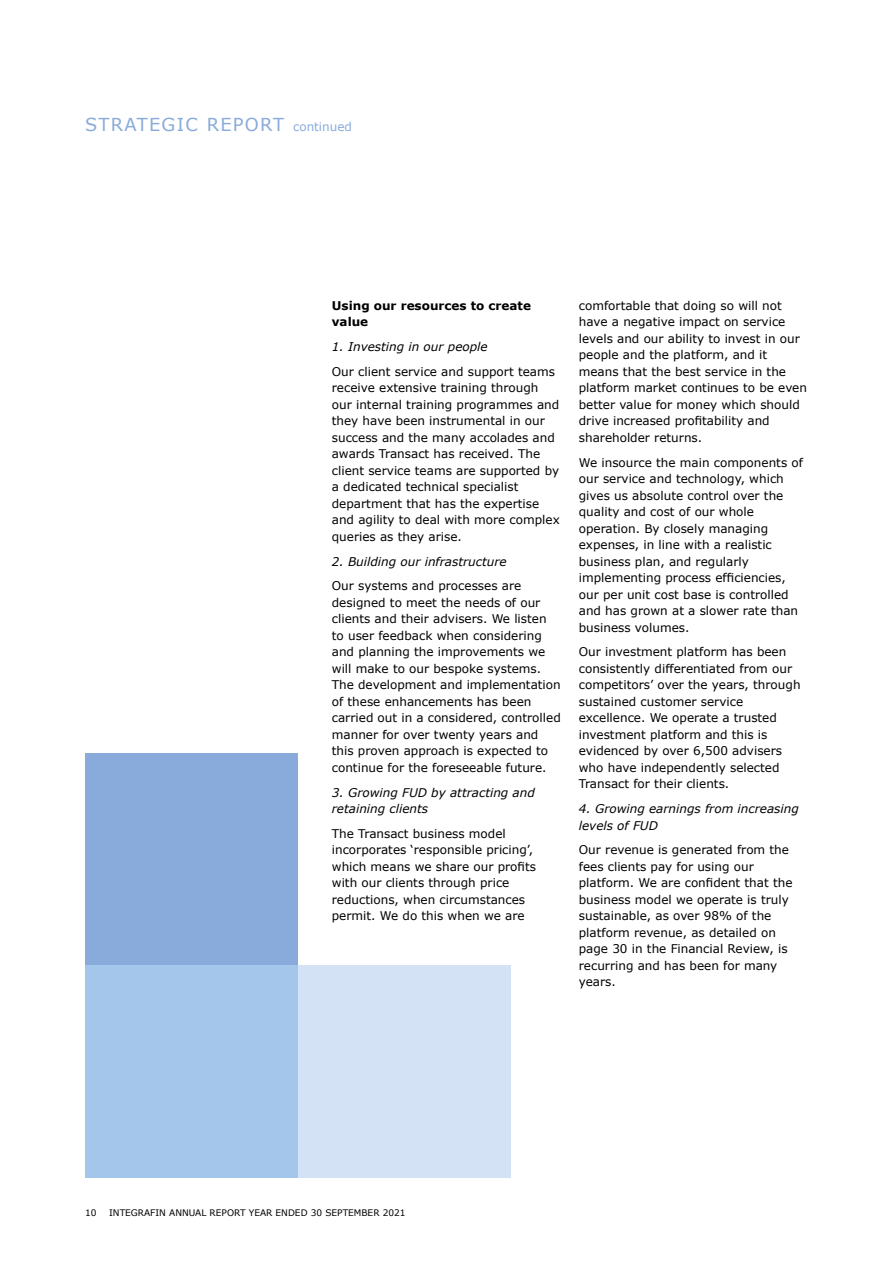
<style>
.page{position:relative;width:893px;height:1263px;background:#fff}
.page>*{position:absolute;margin:0;border:0;box-sizing:border-box;transform-origin:0 0}
.t1{font:17.85px "Verdana";letter-spacing:.07em;color:#89abdb}
.t2{font:12px/16.5px "Verdana";color:#000}
.t3{font:italic 12px/16.5px "Verdana";color:#000}
.t4{font:700 12px/16.5px "Verdana";color:#000}
.t5{font:9px "Verdana";color:#000}
.s1{font-size:12px}
</style>
<div class="page">
<div style="left:85px;top:753px;width:213px;height:212px;background:#89abdb"></div>
<div style="left:85px;top:965px;width:213px;height:213px;background:#a3c6ea"></div>
<div style="left:298px;top:965px;width:212px;height:213px;background:#d3e2f5"></div>
<h1 class="t1" style="left:85px;top:113px;width:269px">STRATEGIC REPORT <span class="s1">continued</span></h1>
<p class="t4" style="left:332px;top:297px;width:201px">Using our resources to create value</p>
<p class="t3" style="left:332px;top:339px;width:157px">1. Investing in our people</p>
<p class="t2" style="left:332px;top:363px;width:229px">Our client service and support teams receive extensive training through our internal training programmes and they have been instrumental in our success and the many accolades and awards Transact has received. The client service teams are supported by a dedicated technical specialist department that has the expertise and agility to deal with more complex queries as they arise.</p>
<p class="t3" style="left:332px;top:553px;width:176px">2. Building our infrastructure</p>
<p class="t2" style="left:332px;top:578px;width:230px">Our systems and processes are designed to meet the needs of our clients and their advisers. We listen to user feedback when considering and planning the improvements we will make to our bespoke systems.<br>The development and implementation of these enhancements has been carried out in a considered, controlled manner for over twenty years and this proven approach is expected to continue for the foreseeable future.</p>
<p class="t3" style="left:332px;top:784px;width:205px">3. Growing FUD by attracting and retaining clients</p>
<p class="t2" style="left:332px;top:825px;width:206px">The Transact business model incorporates ‘responsible pricing’, which means we share our profits with our clients through price reductions, when circumstances permit. We do this when we are</p>
<p class="t2" style="left:579px;top:297px;width:230px">comfortable that doing so will not have a negative impact on service levels and our ability to invest in our people and the platform, and it means that the best service in the platform market continues to be even better value for money which should drive increased profitability and shareholder returns.</p>
<p class="t2" style="left:579px;top:454px;width:226px">We insource the main components of our service and technology, which gives us absolute control over the quality and cost of our whole operation. By closely managing expenses, in line with a realistic business plan, and regularly implementing process efficiencies, our per unit cost base is controlled and has grown at a slower rate than business volumes.</p>
<p class="t2" style="left:579px;top:644px;width:223px">Our investment platform has been consistently differentiated from our competitors’ over the years, through sustained customer service excellence. We operate a trusted investment platform and this is evidenced by over 6,500 advisers who have independently selected Transact for their clients.</p>
<p class="t3" style="left:579px;top:801px;width:221px">4. Growing earnings from increasing levels of FUD</p>
<p class="t2" style="left:579px;top:842px;width:215px">Our revenue is generated from the fees clients pay for using our platform. We are confident that the business model we operate is truly sustainable, as over 98% of the platform revenue, as detailed on page 30 in the Financial Review, is recurring and has been for many years.</p>
<p class="t5" style="left:85px;top:1207px;width:13px">10</p>
<p class="t5" style="left:109px;top:1207px;width:298px">INTEGRAFIN ANNUAL REPORT YEAR ENDED 30 SEPTEMBER 2021</p>
</div>
